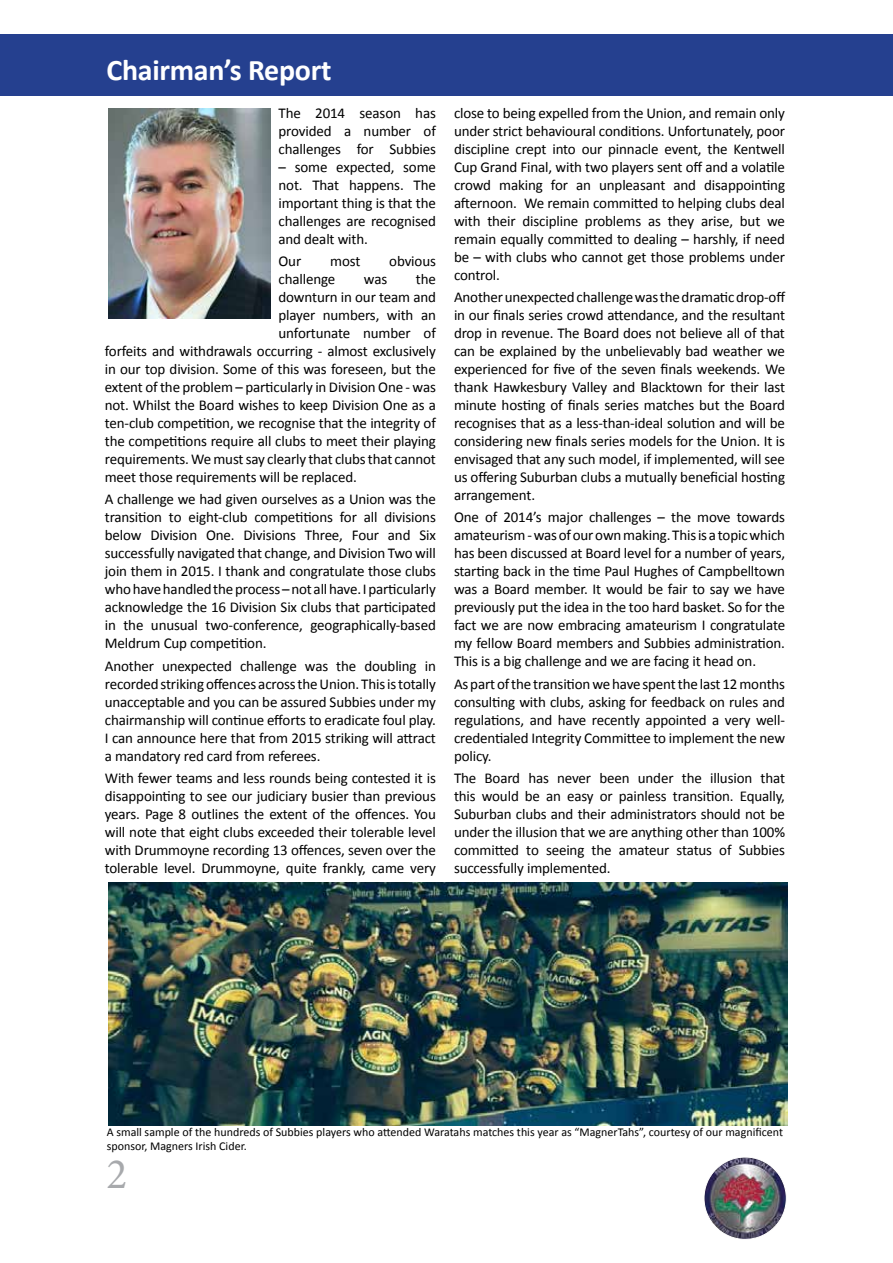
<style>
.page{position:relative;width:893px;height:1263px;background:#fff}
.page>*{position:absolute;margin:0;border:0;box-sizing:border-box;transform-origin:0 0}
.t1{font:43.5px "Minion Pro";color:#a7a9ac}
.t2{font:700 30px "Calibri";letter-spacing:-.01em;color:#fff}
.t3{font:15px/18px "Calibri";letter-spacing:-.01em;color:#000;text-align:justify}
.t4{font:12px/14.4px "Calibri";color:#000}
</style>
<div class="page">
<img style="left:704px;top:1157px;width:82px;height:82px;border-radius:41px">
<div style="left:704px;top:1157px;width:83px;height:83px;border:1px solid #fff;border-radius:50%"></div>
<div style="left:0;top:34px;width:893px;height:62px;background:#25408f"></div>
<img style="left:108px;top:108px;width:162px;height:210px">
<img style="left:108px;top:882px;width:680px;height:243px">
<h2 class="t2" style="left:106px;top:49px;width:226px">Chairman’s Report</h2>
<p class="t3" style="left:279px;top:103px;width:159px">The 2014 season has provided a number of challenges for Subbies</p>
<p class="t3" style="left:279px;top:157px;width:159px">– some expected, some not. That happens. The important thing is that the challenges are recognised and dealt with.</p>
<p class="t3" style="left:279px;top:252px;width:24px">Our</p>
<p class="t3" style="left:330px;top:252px;width:32px">most</p>
<p class="t3" style="left:389px;top:252px;width:48px">obvious</p>
<p class="t3" style="left:279px;top:270px;width:58px">challenge</p>
<p class="t3" style="left:364px;top:270px;width:25px">was</p>
<p class="t3" style="left:416px;top:270px;width:22px">the</p>
<p class="t3" style="left:279px;top:288px;width:159px">downturn in our team and</p>
<p class="t3" style="left:279px;top:306px;width:159px">player numbers, with an</p>
<p class="t3" style="left:279px;top:324px;width:159px">unfortunate number of</p>
<p class="t3" style="left:105px;top:342px;width:333px">forfeits and withdrawals occurring - almost exclusively</p>
<p class="t3" style="left:105px;top:360px;width:333px">in our top division. Some of this was foreseen, but the</p>
<p class="t3" style="left:105px;top:378px;width:333px">extent of the problem – particularly in Division One - was</p>
<p class="t3" style="left:105px;top:396px;width:333px">not. Whilst the Board wishes to keep Division One as a</p>
<p class="t3" style="left:105px;top:414px;width:333px">ten-club competition, we recognise that the integrity of</p>
<p class="t3" style="left:105px;top:432px;width:333px">the competitions require all clubs to meet their playing</p>
<p class="t3" style="left:105px;top:450px;width:333px">requirements. We must say clearly that clubs that cannot</p>
<p class="t3" style="left:105px;top:468px;width:254px">meet those requirements will be replaced.</p>
<p class="t3" style="left:105px;top:490px;width:333px">A challenge we had given ourselves as a Union was the transition to eight-club competitions for all divisions below Division One. Divisions Three, Four and Six successfully navigated that change, and Division Two will join them in 2015. I thank and congratulate those clubs who have handled the process – not all have. I particularly acknowledge the 16 Division Six clubs that participated in the unusual two-conference, geographically-based Meldrum Cup competition.</p>
<p class="t3" style="left:105px;top:656px;width:333px">Another unexpected challenge was the doubling in recorded striking offences across the Union. This is totally unacceptable and you can be assured Subbies under my chairmanship will continue efforts to eradicate foul play.<br>I can announce here that from 2015 striking will attract a mandatory red card from referees.</p>
<p class="t3" style="left:105px;top:768px;width:333px">With fewer teams and less rounds being contested it is disappointing to see our judiciary busier than previous years. Page 8 outlines the extent of the offences. You will note that eight clubs exceeded their tolerable level with Drummoyne recording 13 offences, seven over the tolerable level. Drummoyne, quite frankly, came very</p>
<p class="t3" style="left:454px;top:103px;width:333px">close to being expelled from the Union, and remain only under strict behavioural conditions. Unfortunately, poor discipline crept into our pinnacle event, the Kentwell Cup Grand Final, with two players sent off and a volatile crowd making for an unpleasant and disappointing afternoon. We remain committed to helping clubs deal with their discipline problems as they arise, but we remain equally committed to dealing – harshly, if need be – with clubs who cannot get those problems under control.</p>
<p class="t3" style="left:454px;top:288px;width:333px">Another unexpected challenge was the dramatic drop-off in our finals series crowd attendance, and the resultant drop in revenue. The Board does not believe all of that can be explained by the unbelievably bad weather we experienced for five of the seven finals weekends. We thank Hawkesbury Valley and Blacktown for their last minute hosting of finals series matches but the Board recognises that as a less-than-ideal solution and will be considering new finals series models for the Union. It is envisaged that any such model, if implemented, will see us offering Suburban clubs a mutually beneficial hosting arrangement.</p>
<p class="t3" style="left:454px;top:508px;width:333px">One of 2014’s major challenges – the move towards amateurism - was of our own making. This is a topic which has been discussed at Board level for a number of years, starting back in the time Paul Hughes of Campbelltown was a Board member. It would be fair to say we have previously put the idea in the too hard basket. So for the fact we are now embracing amateurism I congratulate my fellow Board members and Subbies administration.<br>This is a big challenge and we are facing it head on.</p>
<p class="t3" style="left:454px;top:674px;width:333px">As part of the transition we have spent the last 12 months consulting with clubs, asking for feedback on rules and regulations, and have recently appointed a very well&shy;credentialed Integrity Committee to implement the new policy.</p>
<p class="t3" style="left:454px;top:768px;width:333px">The Board has never been under the illusion that this would be an easy or painless transition. Equally, Suburban clubs and their administrators should not be under the illusion that we are anything other than 100% committed to seeing the amateur status of Subbies successfully implemented.</p>
<p class="t4" style="left:107px;top:1124px;width:678px">A small sample of the hundreds of Subbies players who attended Waratahs matches this year as “MagnerTahs”, courtesy of our magnificent sponsor, Magners Irish Cider.</p>
<h1 class="t1" style="left:107px;top:1145px;width:22px">2</h1>
</div>
